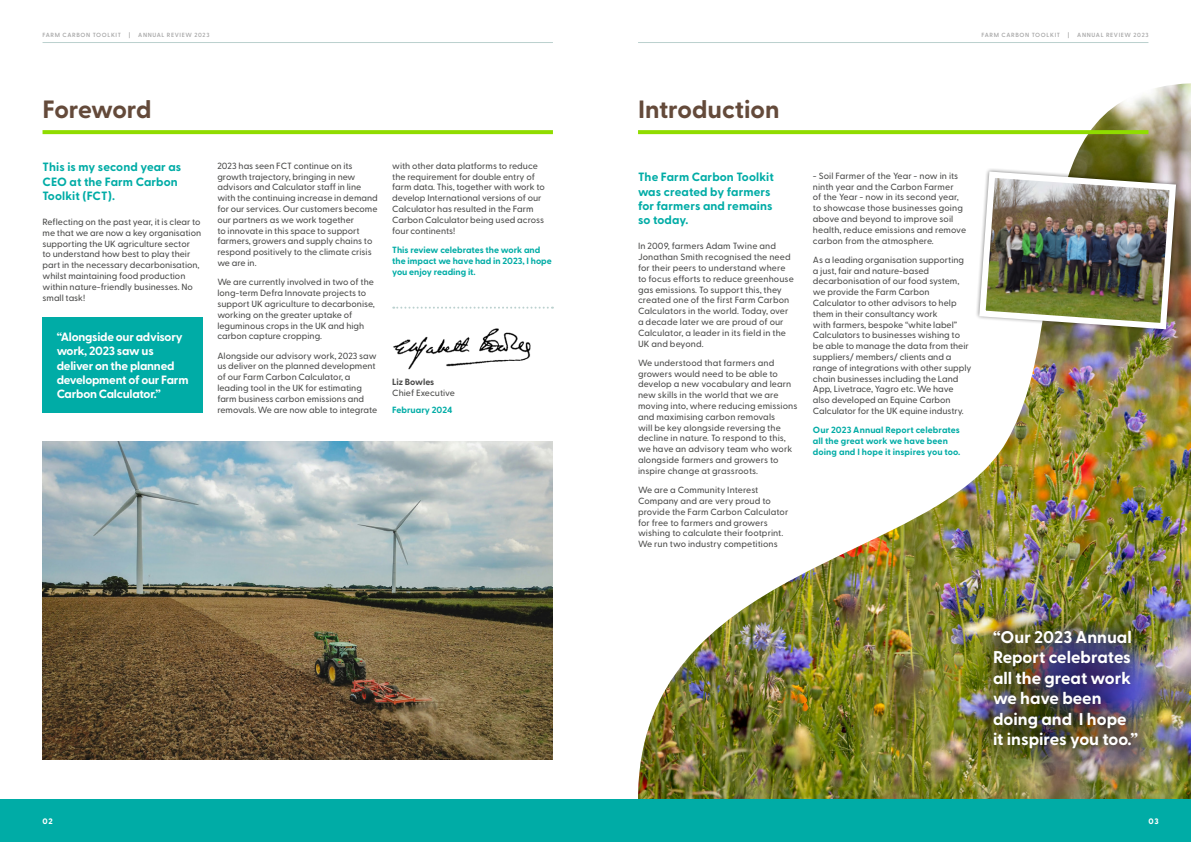
<style>
.page{position:relative;width:1191px;height:842px;background:#fff}
.page>*{position:absolute;margin:0;border:0;box-sizing:border-box;transform-origin:0 0}
.t1{font:700 25px "Greycliff CF";color:#644a3a}
.t2{font:700 17px/20.4px "Greycliff CF";color:#fff}
.t3{font:700 12px/14.4px "Greycliff CF";letter-spacing:.01em;color:#00aca6}
.t4{font:700 12px/14.4px "Greycliff CF";letter-spacing:-.02em;color:#fff}
.t5{font:500 9px/10.8px "Greycliff CF";color:#4a4a49}
.t6{font:700 9px/10.8px "Greycliff CF";color:#00aca6}
.t7{font:800 8px "Greycliff CF";color:#fff}
.t8{font:600 6px "Greycliff CF";letter-spacing:.11em;color:#a4a4a4}
.s1{font-weight:700}
</style>
<div class="page">
<img style="left:43px;top:441px;width:510px;height:319px">
<img style="left:638px;top:83px;width:553px;height:716px">
<img style="left:393px;top:328px;width:138px;height:42px">
<svg style="left:43px;top:130px;width:510px;height:4px;background:#93dd08"></svg>
<svg style="left:638px;top:130px;width:510px;height:4px;background:#93dc07"></svg>
<img style="left:974px;top:167px;width:206px;height:167px">
<img style="left:968px;top:605px;width:193px;height:167px">
<div style="left:43px;top:317px;width:160px;height:95px;background:#00aca6"></div>
<svg style="left:393px;top:307px;width:160px;height:2px"></svg>
<div style="left:595px;top:799px;width:596px;height:43px;background:#00aca6"></div>
<div style="left:0;top:799px;width:595px;height:43px;background:#00aca6"></div>
<hr style="left:638px;top:42px;width:510px;height:1px;background:#bbd1cf">
<hr style="left:43px;top:42px;width:510px;height:1px;background:#bbd1cf">
<p class="t8" style="left:43px;top:30px;width:80px">FARM CARBON TOOLKIT</p>
<p class="t8" style="left:129px;top:30px;width:3px">|</p>
<p class="t8" style="left:138px;top:30px;width:73px">ANNUAL REVIEW 2023</p>
<p class="t8" style="left:981px;top:30px;width:80px">FARM CARBON TOOLKIT</p>
<p class="t8" style="left:1068px;top:30px;width:3px">|</p>
<p class="t8" style="left:1077px;top:30px;width:73px">ANNUAL REVIEW 2023</p>
<p class="t1" style="left:43px;top:90px;width:111px">Foreword</p>
<p class="t3" style="left:43px;top:159px;width:140px">This is my second year as<br>CEO at the Farm Carbon<br>Toolkit (FCT).</p>
<p class="t5" style="left:43px;top:216px;width:160px">Reflecting on the past year, it is clear to me that we are now a key organisation supporting the UK agriculture sector<br>to understand how best to play their part in the necessary decarbonisation, whilst maintaining food production within nature-friendly businesses. No small task!</p>
<p class="t4" style="left:57px;top:329px;width:133px">“Alongside our advisory work, 2023 saw us deliver on the planned development of our Farm<br>Carbon Calculator.”</p>
<p class="t5" style="left:217px;top:160px;width:162px">2023 has seen FCT continue on its growth trajectory, bringing in new advisors and Calculator staff in line with the continuing increase in demand for our services. Our customers become our partners as we work together<br>to innovate in this space to support farmers, growers and supply chains to respond positively to the climate crisis we are in.</p>
<p class="t5" style="left:217px;top:276px;width:159px">We are currently involved in two of the long-term Defra Innovate projects to support UK agriculture to decarbonise, working on the greater uptake of leguminous crops in the UK and high carbon capture cropping.</p>
<p class="t5" style="left:217px;top:349px;width:161px">Alongside our advisory work, 2023 saw us deliver on the planned development of our Farm Carbon Calculator, a leading tool in the UK for estimating farm business carbon emissions and removals. We are now able to integrate</p>
<p class="t5" style="left:392px;top:160px;width:154px">with other data platforms to reduce the requirement for double entry of farm data. This, together with work to develop International versions of our Calculator has resulted in the Farm Carbon Calculator being used across four continents!</p>
<p class="t6" style="left:392px;top:244px;width:161px">This review celebrates the work and the impact we have had in 2023, I hope you enjoy reading it.</p>
<p class="t5" style="left:392px;top:376px;width:64px"><span class="s1">Liz Bowles<br></span>Chief Executive</p>
<p class="t6" style="left:392px;top:404px;width:62px">February 2024</p>
<p class="t1" style="left:638px;top:90px;width:143px">Introduction</p>
<p class="t3" style="left:638px;top:169px;width:137px">The Farm Carbon Toolkit was created by farmers for farmers and remains so today.</p>
<p class="t5" style="left:638px;top:240px;width:157px">In 2009, farmers Adam Twine and Jonathan Smith recognised the need for their peers to understand where to focus efforts to reduce greenhouse gas emissions. To support this, they created one of the first Farm Carbon Calculators in the world. Today, over a decade later we are proud of our Calculator, a leader in its field in the UK and beyond.</p>
<p class="t5" style="left:638px;top:357px;width:161px">We understood that farmers and growers would need to be able to develop a new vocabulary and learn new skills in the world that we are moving into, where reducing emissions and maximising carbon removals<br>will be key alongside reversing the decline in nature. To respond to this, we have an advisory team who work alongside farmers and growers to inspire change at grassroots.</p>
<p class="t5" style="left:638px;top:484px;width:152px">We are a Community Interest<br>Company and are very proud to provide the Farm Carbon Calculator for free to farmers and growers wishing to calculate their footprint.<br>We run two industry competitions</p>
<p class="t5" style="left:813px;top:170px;width:155px">- Soil Farmer of the Year - now in its ninth year and the Carbon Farmer<br>of the Year - now in its second year, to showcase those businesses going above and beyond to improve soil health, reduce emissions and remove carbon from the atmosphere.</p>
<p class="t5" style="left:813px;top:254px;width:160px">As a leading organisation supporting a just, fair and nature-based decarbonisation of our food system, we provide the Farm Carbon Calculator to other advisors to help them in their consultancy work<br>with farmers, bespoke “white label” Calculators to businesses wishing to be able to manage the data from their suppliers/ members/ clients and a range of integrations with other supply chain businesses including the Land App, Livetrace, Yagro etc. We have also developed an Equine Carbon Calculator for the UK equine industry.</p>
<p class="t6" style="left:813px;top:424px;width:149px">Our 2023 Annual Report celebrates all the great work we have been doing and I hope it inspires you too.</p>
<p class="t2" style="left:993px;top:626px;width:146px">“Our 2023 Annual<br>Report celebrates all the great work we have been doing and I hope it inspires you too.”</p>
<p class="t7" style="left:43px;top:815px;width:12px">02</p>
<p class="t7" style="left:1148px;top:815px;width:12px">03</p>
</div>
